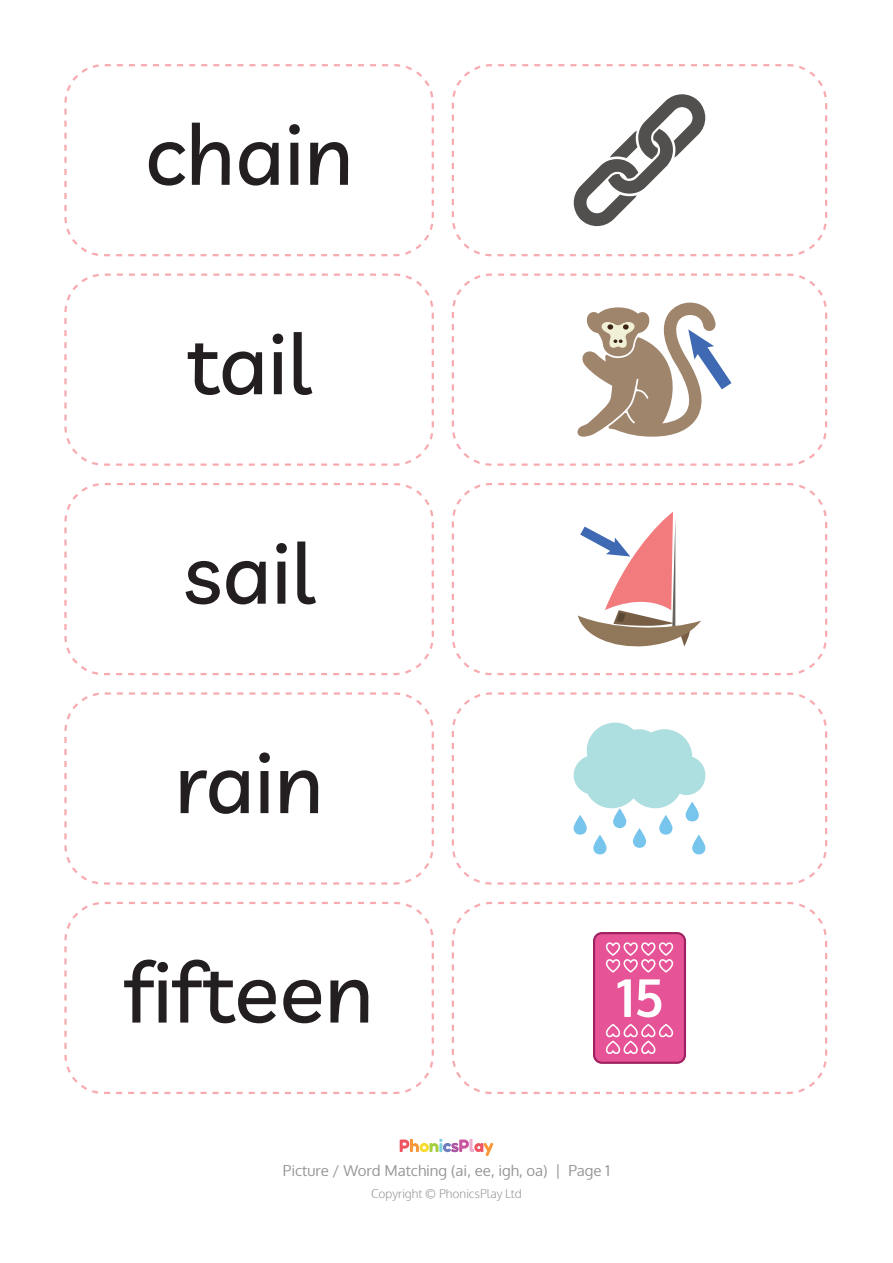
<style>
.page{position:relative;width:893px;height:1263px;background:#fff}
.page>*{position:absolute;margin:0;border:0;box-sizing:border-box;transform-origin:0 0}
.t1{font:500 84px "Livvic";color:#231f20}
.t2{font:15px "Oxygen";color:#969696}
.t3{font:300 12px "Oxygen";color:#969696}
</style>
<div class="page">
<svg style="left:400px;top:1139px;width:93px;height:17px"></svg>
<div style="left:64px;top:273px;width:370px;height:193px;border:2px dashed #f05661;border-radius:38px"></div>
<div style="left:452px;top:273px;width:375px;height:193px;border:2px dashed #f05661;border-radius:38px"></div>
<div style="left:64px;top:483px;width:370px;height:192px;border:2px dashed #f05661;border-radius:38px"></div>
<div style="left:452px;top:483px;width:375px;height:192px;border:2px dashed #f05661;border-radius:38px"></div>
<div style="left:64px;top:692px;width:370px;height:193px;border:2px dashed #f05661;border-radius:38px"></div>
<div style="left:452px;top:692px;width:375px;height:193px;border:2px dashed #f05661;border-radius:38px"></div>
<div style="left:64px;top:64px;width:370px;height:192px;border:2px dashed #f05661;border-radius:38px"></div>
<div style="left:452px;top:64px;width:375px;height:192px;border:2px dashed #f05661;border-radius:38px"></div>
<div style="left:64px;top:902px;width:370px;height:192px;border:2px dashed #f05661;border-radius:38px"></div>
<div style="left:452px;top:902px;width:375px;height:192px;border:2px dashed #f05661;border-radius:38px"></div>
<svg style="left:574px;top:94px;width:131px;height:132px"></svg>
<svg style="left:577px;top:303px;width:154px;height:134px"></svg>
<svg style="left:578px;top:512px;width:123px;height:135px"></svg>
<svg style="left:574px;top:815px;width:13px;height:20px"></svg>
<svg style="left:593px;top:835px;width:14px;height:19px"></svg>
<div style="left:686px;top:802px;width:13px;height:19px;background:#77c4ed;border-radius:7px"></div>
<svg style="left:633px;top:828px;width:13px;height:20px"></svg>
<svg style="left:613px;top:808px;width:13px;height:20px"></svg>
<svg style="left:659px;top:815px;width:13px;height:20px"></svg>
<svg style="left:692px;top:835px;width:13px;height:19px"></svg>
<svg style="left:574px;top:723px;width:131px;height:85px"></svg>
<svg style="left:593px;top:932px;width:93px;height:132px"></svg>
<h1 class="t1" style="left:145px;top:92px;width:210px">chain</h1>
<h1 class="t1" style="left:187px;top:301px;width:126px">tail</h1>
<h1 class="t1" style="left:183px;top:511px;width:133px">sail</h1>
<h1 class="t1" style="left:175px;top:720px;width:150px">rain</h1>
<h1 class="t1" style="left:125px;top:930px;width:251px">fifteen</h1>
<p class="t2" style="left:283px;top:1160px;width:329px">Picture / Word Matching (ai, ee, igh, oa) | Page 1</p>
<p class="t3" style="left:371px;top:1186px;width:152px">Copyright © PhonicsPlay Ltd</p>
</div>
